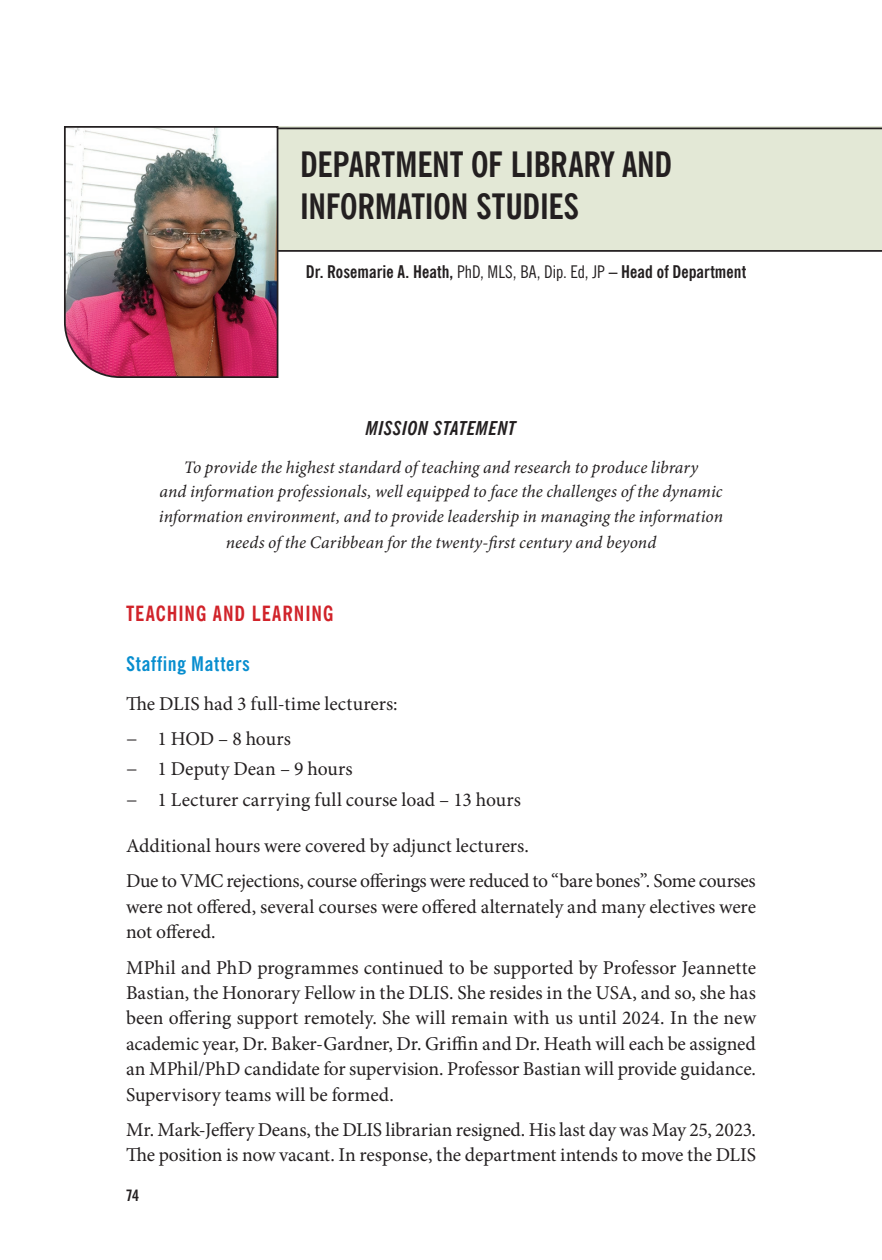
<style>
.page{position:relative;width:882px;height:1260px;background:#fff}
.page>*{position:absolute;margin:0;border:0;box-sizing:border-box;transform-origin:0 0}
.DEPARTMENT_HEAD_NAME{font:700 condensed 35px/42px "News Gothic BT";letter-spacing:-.005em;color:#231f20}
.A-HEAD{font:700 condensed 21px "News Gothic BT";letter-spacing:.045em;color:#d1232a}
.B-HEAD{font:700 condensed 20.12px "News Gothic BT";letter-spacing:.035em;color:#088ecf}
.t1{font:19.6px/25.4px "Minion Pro";letter-spacing:-.005em;color:#231f20;text-align:justify}
.Mission_Statement_He{font:italic 700 condensed 19.25px "News Gothic BT";letter-spacing:.015em;color:#231f20}
.Mission_Statement{font:italic 17.5px/24.5px "Minion Pro";letter-spacing:.005em;color:#231f20;text-align:center}
.Department_Head_Titl{font:700 condensed 17.5px "News Gothic BT";letter-spacing:.005em;color:#231f20}
.PageNumbersLeft{font:700 condensed 15.75px "News Gothic BT";color:#231f20}
.s1{font-weight:400}
</style>
<div class="page">
<div style="left:277px;top:126px;width:605px;height:125px;background:#e3e8d6"></div>
<hr style="left:277px;top:128px;width:605px;height:1px;background:#231f20">
<hr style="left:277px;top:250px;width:605px;height:2px;background:#231f20">
<img style="left:64px;top:126px;width:215px;height:252px">
<p class="DEPARTMENT_HEAD_NAME" style="left:300px;top:143px;width:373px">DEPARTMENT OF LIBRARY AND<br>INFORMATION STUDIES</p>
<p class="Department_Head_Titl" style="left:306px;top:261px;width:442px">Dr. Rosemarie A. Heath, <span class="s1">PhD, MLS, BA, Dip. Ed, JP</span> – Head of Department</p>
<p class="Mission_Statement_He" style="left:366px;top:417px;width:152px">MISSION STATEMENT</p>
<p class="Mission_Statement" style="left:159px;top:455px;width:566px">To provide the highest standard of teaching and research to produce library<br>and information professionals, well equipped to face the challenges of the dynamic information environment, and to provide leadership in managing the information</p>
<p class="Mission_Statement" style="left:226px;top:530px;width:432px">needs of the Caribbean for the twenty-first century and beyond</p>
<p class="A-HEAD" style="left:126px;top:601px;width:209px">TEACHING AND LEARNING</p>
<p class="B-HEAD" style="left:126px;top:652px;width:125px">Staffing Matters</p>
<p class="t1" style="left:126px;top:691px;width:273px">The DLIS had 3 full-time lecturers:</p>
<p class="t1" style="left:126px;top:726px;width:166px">− 1 HOD – 8 hours</p>
<p class="t1" style="left:126px;top:757px;width:228px">− 1 Deputy Dean – 9 hours</p>
<p class="t1" style="left:126px;top:787px;width:396px">− 1 Lecturer carrying full course load – 13 hours</p>
<p class="t1" style="left:126px;top:833px;width:405px">Additional hours were covered by adjunct lecturers.</p>
<p class="t1" style="left:126px;top:869px;width:632px">Due to VMC rejections, course offerings were reduced to “bare bones”. Some courses were not offered, several courses were offered alternately and many electives were not offered.</p>
<p class="t1" style="left:126px;top:955px;width:632px">MPhil and PhD programmes continued to be supported by Professor Jeannette Bastian, the Honorary Fellow in the DLIS. She resides in the USA, and so, she has been offering support remotely. She will remain with us until 2024. In the new academic year, Dr. Baker-Gardner, Dr. Griffin and Dr. Heath will each be assigned an MPhil/PhD candidate for supervision. Professor Bastian will provide guidance.<br>Supervisory teams will be formed.</p>
<p class="t1" style="left:126px;top:1117px;width:632px">Mr. Mark-Jeffery Deans, the DLIS librarian resigned. His last day was May 25, 2023.<br>The position is now vacant. In response, the department intends to move the DLIS</p>
<p class="PageNumbersLeft" style="left:126px;top:1186px;width:15px">74</p>
</div>
